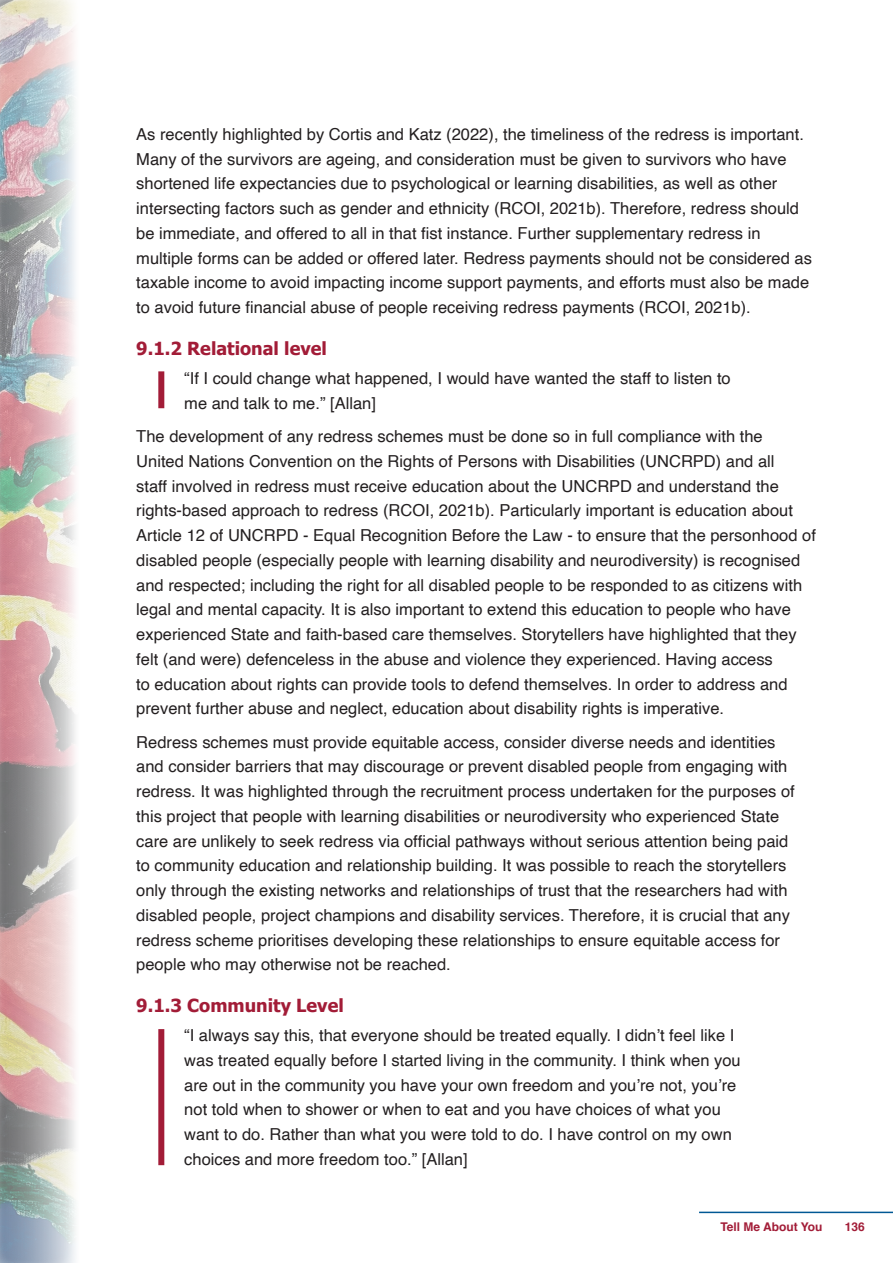
<style>
.page{position:relative;width:893px;height:1263px;background:#fff}
.page>*{position:absolute;margin:0;border:0;box-sizing:border-box;transform-origin:0 0}
.t1{font:700 18px "Tahoma";color:#a21c37}
.t2{font:16.5px/24.8px "Helvetica";color:#231f20}
.t3{font:700 12px "Helvetica";color:#a21c37}
</style>
<div class="page">
<hr style="left:699px;top:1211px;width:194px;height:2px;background:#005894">
<img style="left:0;top:0;width:75px;height:1263px">
<div style="left:158px;top:371px;width:6px;height:37px;background:#a21c37"></div>
<div style="left:158px;top:1029px;width:6px;height:136px;background:#a21c37"></div>
<p class="t2" style="left:136px;top:122px;width:677px">As recently highlighted by Cortis and Katz (2022), the timeliness of the redress is important.<br>Many of the survivors are ageing, and consideration must be given to survivors who have shortened life expectancies due to psychological or learning disabilities, as well as other intersecting factors such as gender and ethnicity (RCOI, 2021b). Therefore, redress should be immediate, and offered to all in that fist instance. Further supplementary redress in multiple forms can be added or offered later. Redress payments should not be considered as taxable income to avoid impacting income support payments, and efforts must also be made to avoid future financial abuse of people receiving redress payments (RCOI, 2021b).</p>
<p class="t1" style="left:136px;top:336px;width:192px">9.1.2 Relational level</p>
<p class="t2" style="left:184px;top:366px;width:548px">“If I could change what happened, I would have wanted the staff to listen to me and talk to me.” [Allan]</p>
<p class="t2" style="left:136px;top:424px;width:681px">The development of any redress schemes must be done so in full compliance with the<br>United Nations Convention on the Rights of Persons with Disabilities (UNCRPD) and all<br>staff involved in redress must receive education about the UNCRPD and understand the rights-based approach to redress (RCOI, 2021b). Particularly important is education about Article 12 of UNCRPD - Equal Recognition Before the Law - to ensure that the personhood of disabled people (especially people with learning disability and neurodiversity) is recognised and respected; including the right for all disabled people to be responded to as citizens with legal and mental capacity. It is also important to extend this education to people who have experienced State and faith-based care themselves. Storytellers have highlighted that they felt (and were) defenceless in the abuse and violence they experienced. Having access<br>to education about rights can provide tools to defend themselves. In order to address and prevent further abuse and neglect, education about disability rights is imperative.</p>
<p class="t2" style="left:136px;top:730px;width:660px">Redress schemes must provide equitable access, consider diverse needs and identities and consider barriers that may discourage or prevent disabled people from engaging with redress. It was highlighted through the recruitment process undertaken for the purposes of this project that people with learning disabilities or neurodiversity who experienced State care are unlikely to seek redress via official pathways without serious attention being paid to community education and relationship building. It was possible to reach the storytellers only through the existing networks and relationships of trust that the researchers had with disabled people, project champions and disability services. Therefore, it is crucial that any redress scheme prioritises developing these relationships to ensure equitable access for people who may otherwise not be reached.</p>
<p class="t1" style="left:136px;top:993px;width:209px">9.1.3 Community Level</p>
<p class="t2" style="left:184px;top:1023px;width:558px">“I always say this, that everyone should be treated equally. I didn’t feel like I was treated equally before I started living in the community. I think when you are out in the community you have your own freedom and you’re not, you’re not told when to shower or when to eat and you have choices of what you want to do. Rather than what you were told to do. I have control on my own choices and more freedom too.” [Allan]</p>
<p class="t3" style="left:720px;top:1217px;width:104px">Tell Me About You</p>
<p class="t3" style="left:845px;top:1217px;width:22px">136</p>
</div>
